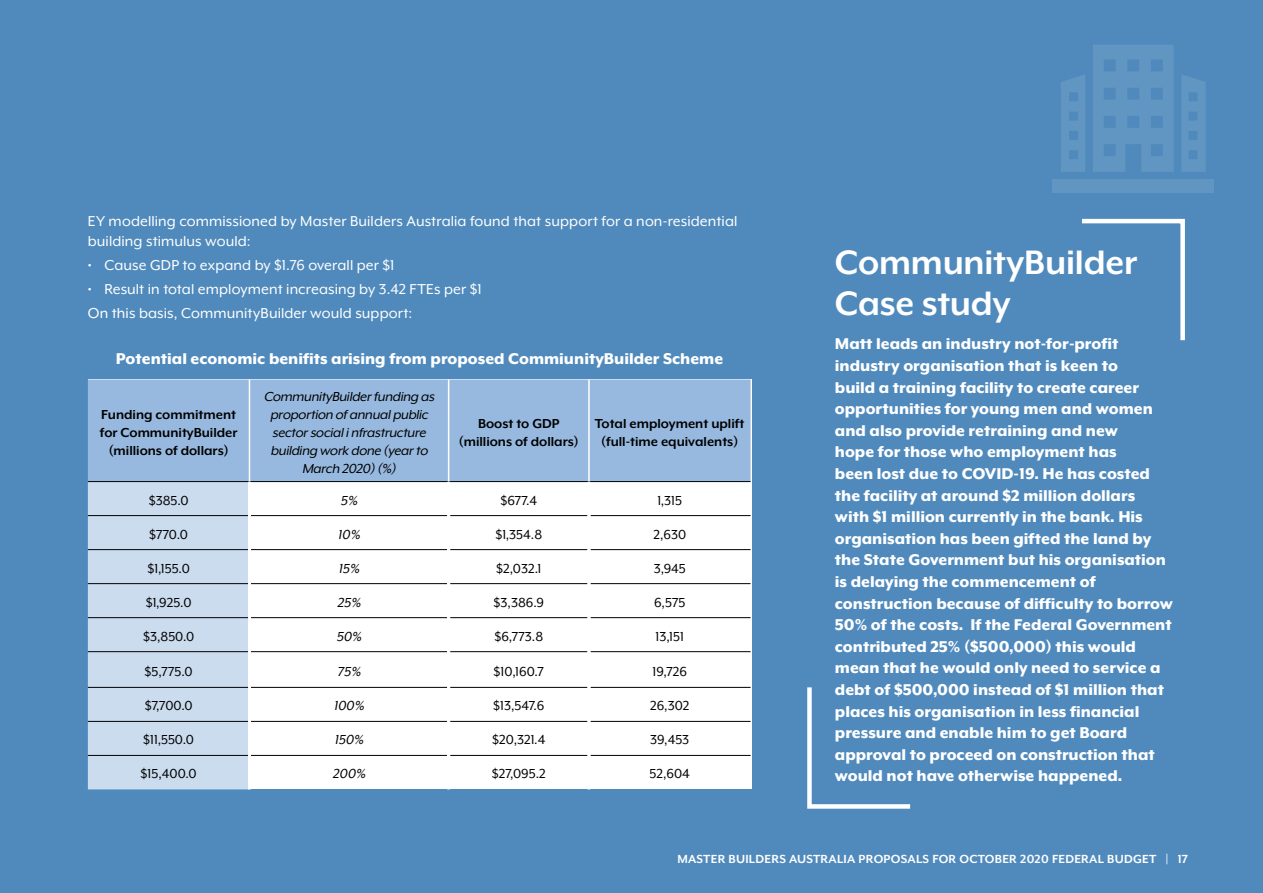
<style>
.page{position:relative;width:1263px;height:893px;background:#508abc}
.page>*{position:absolute;margin:0;border:0;box-sizing:border-box;transform-origin:0 0}
.Highlight{font:700 39px/41.4px "Mr Eaves XL Mod OT";letter-spacing:-.005em;color:#fff}
.Highlight-2{font:800 18px/21.6px "Mr Eaves XL Mod OT";color:#fff}
.Body{font:16.5px/19.8px "Mr Eaves XL Mod OT";letter-spacing:.005em;color:#fff}
.Table_-_data_number{font:15px "Mr Eaves XL Mod OT";color:#000}
.Table_-_title_column{font:700 15px/18px "Mr Eaves XL Mod OT";color:#000;text-align:center}
.Table_-_title_column-2{font:italic 15px/18px "Mr Eaves XL Mod OT";color:#000;text-align:center}
.Table_-_data_number-2{font:italic 15px "Mr Eaves XL Mod OT";color:#000}
.Header_-_title{font:700 13.5px "Mr Eaves XL Mod OT";letter-spacing:.02em;color:#fff}
.Header{font:700 13.5px "Mr Eaves XL Mod OT";color:#fff}
</style>
<div class="page">
<svg style="left:1061px;top:75px;width:24px;height:97px"></svg>
<svg style="left:1181px;top:75px;width:25px;height:97px"></svg>
<svg style="left:1093px;top:45px;width:81px;height:127px"></svg>
<div style="left:1052px;top:179px;width:162px;height:14px;background:#6195c2"></div>
<svg style="left:807px;top:687px;width:104px;height:122px"></svg>
<svg style="left:1082px;top:218px;width:103px;height:123px"></svg>
<div style="left:88px;top:379px;width:663px;height:410px;background:#fff"></div>
<div style="left:88px;top:379px;width:662px;height:102px;background:#97b9df"></div>
<div style="left:88px;top:482px;width:160px;height:307px;background:#cbdcef"></div>
<hr style="left:249px;top:481px;width:200px;height:1px;background:#000">
<hr style="left:449px;top:481px;width:140px;height:1px;background:#000">
<hr style="left:589px;top:481px;width:161px;height:1px;background:#000">
<hr style="left:251px;top:515px;width:196px;height:1px;background:#000">
<hr style="left:450px;top:515px;width:137px;height:1px;background:#000">
<hr style="left:590px;top:515px;width:160px;height:1px;background:#000">
<hr style="left:251px;top:549px;width:196px;height:1px;background:#000">
<hr style="left:450px;top:549px;width:137px;height:1px;background:#000">
<hr style="left:590px;top:549px;width:160px;height:1px;background:#000">
<hr style="left:251px;top:583px;width:196px;height:1px;background:#000">
<hr style="left:450px;top:583px;width:137px;height:1px;background:#000">
<hr style="left:590px;top:583px;width:160px;height:1px;background:#000">
<hr style="left:251px;top:617px;width:196px;height:1px;background:#000">
<hr style="left:450px;top:617px;width:137px;height:1px;background:#000">
<hr style="left:590px;top:617px;width:160px;height:1px;background:#000">
<hr style="left:251px;top:651px;width:196px;height:1px;background:#000">
<hr style="left:450px;top:651px;width:137px;height:1px;background:#000">
<hr style="left:590px;top:651px;width:160px;height:1px;background:#000">
<hr style="left:251px;top:687px;width:196px;height:1px;background:#000">
<hr style="left:450px;top:687px;width:137px;height:1px;background:#000">
<hr style="left:590px;top:687px;width:160px;height:1px;background:#000">
<hr style="left:251px;top:721px;width:196px;height:1px;background:#000">
<hr style="left:450px;top:721px;width:137px;height:1px;background:#000">
<hr style="left:590px;top:721px;width:160px;height:1px;background:#000">
<hr style="left:251px;top:755px;width:196px;height:1px;background:#000">
<hr style="left:450px;top:755px;width:137px;height:1px;background:#000">
<hr style="left:590px;top:755px;width:160px;height:1px;background:#000">
<hr style="left:88px;top:481px;width:161px;height:1px;background:#000">
<hr style="left:88px;top:515px;width:160px;height:1px;background:#000">
<hr style="left:88px;top:549px;width:160px;height:1px;background:#000">
<hr style="left:88px;top:583px;width:160px;height:1px;background:#000">
<hr style="left:88px;top:617px;width:160px;height:1px;background:#000">
<hr style="left:88px;top:651px;width:160px;height:1px;background:#000">
<hr style="left:88px;top:687px;width:160px;height:1px;background:#000">
<hr style="left:88px;top:721px;width:160px;height:1px;background:#000">
<hr style="left:88px;top:755px;width:160px;height:1px;background:#000">
<hr style="left:249px;top:379px;width:1px;height:102px;background:#fff">
<hr style="left:448px;top:379px;width:1px;height:102px;background:#fff">
<hr style="left:588px;top:379px;width:2px;height:102px;background:#fff">
<p class="Body" style="left:88px;top:211px;width:651px">EY modelling commissioned by Master Builders Australia found that support for a non-residential building stimulus would:</p>
<p class="Body" style="left:88px;top:255px;width:308px">• Cause GDP to expand by $1.76 overall per $1</p>
<p class="Body" style="left:88px;top:279px;width:395px">• Result in total employment increasing by 3.42 FTEs per $1</p>
<p class="Body" style="left:88px;top:303px;width:326px">On this basis, CommunityBuilder would support:</p>
<p class="Highlight-2" style="left:116px;top:348px;width:609px">Potential economic benifits arising from proposed CommiunityBuilder Scheme</p>
<p class="Table_-_title_column" style="left:100px;top:405px;width:139px">Funding commitment for CommunityBuilder (millions of dollars)</p>
<p class="Table_-_title_column-2" style="left:264px;top:387px;width:175px">CommunityBuilderfunding as proportion ofannualpublic sectorsocialinfrastructure building work done (yearto<br>March 2020)(%)</p>
<p class="Table_-_title_column" style="left:459px;top:414px;width:121px">Boost to GDP (millions of dollars)</p>
<p class="Table_-_title_column" style="left:595px;top:414px;width:151px">Total employment uplift (full-time equivalents)</p>
<p class="Table_-_data_number" style="left:149px;top:493px;width:42px">$385.0</p>
<p class="Table_-_data_number-2" style="left:341px;top:493px;width:21px">5%</p>
<p class="Table_-_data_number" style="left:500px;top:493px;width:38px">$677.4</p>
<p class="Table_-_data_number" style="left:657px;top:493px;width:26px">1,315</p>
<p class="Table_-_data_number" style="left:149px;top:527px;width:40px">$770.0</p>
<p class="Table_-_data_number-2" style="left:338px;top:527px;width:26px">10%</p>
<p class="Table_-_data_number" style="left:495px;top:527px;width:48px">$1,354.8</p>
<p class="Table_-_data_number" style="left:653px;top:527px;width:34px">2,630</p>
<p class="Table_-_data_number" style="left:148px;top:561px;width:44px">$1,155.0</p>
<p class="Table_-_data_number-2" style="left:339px;top:561px;width:25px">15%</p>
<p class="Table_-_data_number" style="left:496px;top:561px;width:47px">$2,032.1</p>
<p class="Table_-_data_number" style="left:654px;top:561px;width:34px">3,945</p>
<p class="Table_-_data_number" style="left:146px;top:595px;width:47px">$1,925.0</p>
<p class="Table_-_data_number-2" style="left:337px;top:595px;width:28px">25%</p>
<p class="Table_-_data_number" style="left:494px;top:595px;width:52px">$3,386.9</p>
<p class="Table_-_data_number" style="left:654px;top:595px;width:33px">6,575</p>
<p class="Table_-_data_number" style="left:143px;top:629px;width:53px">$3,850.0</p>
<p class="Table_-_data_number-2" style="left:336px;top:629px;width:29px">50%</p>
<p class="Table_-_data_number" style="left:494px;top:629px;width:50px">$6,773.8</p>
<p class="Table_-_data_number" style="left:655px;top:629px;width:30px">13,151</p>
<p class="Table_-_data_number" style="left:145px;top:663px;width:50px">$5,775.0</p>
<p class="Table_-_data_number-2" style="left:337px;top:663px;width:28px">75%</p>
<p class="Table_-_data_number" style="left:494px;top:663px;width:52px">$10,160.7</p>
<p class="Table_-_data_number" style="left:652px;top:663px;width:36px">19,726</p>
<p class="Table_-_data_number" style="left:145px;top:698px;width:50px">$7,700.0</p>
<p class="Table_-_data_number-2" style="left:334px;top:698px;width:34px">100%</p>
<p class="Table_-_data_number" style="left:493px;top:698px;width:53px">$13,547.6</p>
<p class="Table_-_data_number" style="left:650px;top:698px;width:41px">26,302</p>
<p class="Table_-_data_number" style="left:143px;top:732px;width:52px">$11,550.0</p>
<p class="Table_-_data_number-2" style="left:334px;top:732px;width:33px">150%</p>
<p class="Table_-_data_number" style="left:492px;top:732px;width:55px">$20,321.4</p>
<p class="Table_-_data_number" style="left:650px;top:732px;width:41px">39,453</p>
<p class="Table_-_data_number" style="left:141px;top:766px;width:58px">$15,400.0</p>
<p class="Table_-_data_number-2" style="left:333px;top:766px;width:37px">200%</p>
<p class="Table_-_data_number" style="left:492px;top:766px;width:55px">$27,095.2</p>
<p class="Table_-_data_number" style="left:650px;top:766px;width:42px">52,604</p>
<p class="Highlight" style="left:835px;top:241px;width:304px">CommunityBuilder<br>Case study</p>
<p class="Highlight-2" style="left:835px;top:333px;width:340px">Matt leads an industry not-for-profit industry organisation that is keen to<br>build a training facility to create career opportunities for young men and women and also provide retraining and new<br>hope for those who employment has<br>been lost due to COVID-19. He has costed the facility at around $2 million dollars with $1 million currently in the bank. His organisation has been gifted the land by the State Government but his organisation is delaying the commencement of construction because of difficulty to borrow 50% of the costs. If the Federal Government contributed 25% ($500,000) this would mean that he would only need to service a debt of $500,000 instead of $1 million that places his organisation in less financial pressure and enable him to get Board approval to proceed on construction that would not have otherwise happened.</p>
<p class="Header_-_title" style="left:677px;top:853px;width:493px">MASTER BUILDERS AUSTRALIA PROPOSALS FOR OCTOBER 2020 FEDERAL BUDGET |</p>
<p class="Header" style="left:1178px;top:853px;width:12px">17</p>
</div>
